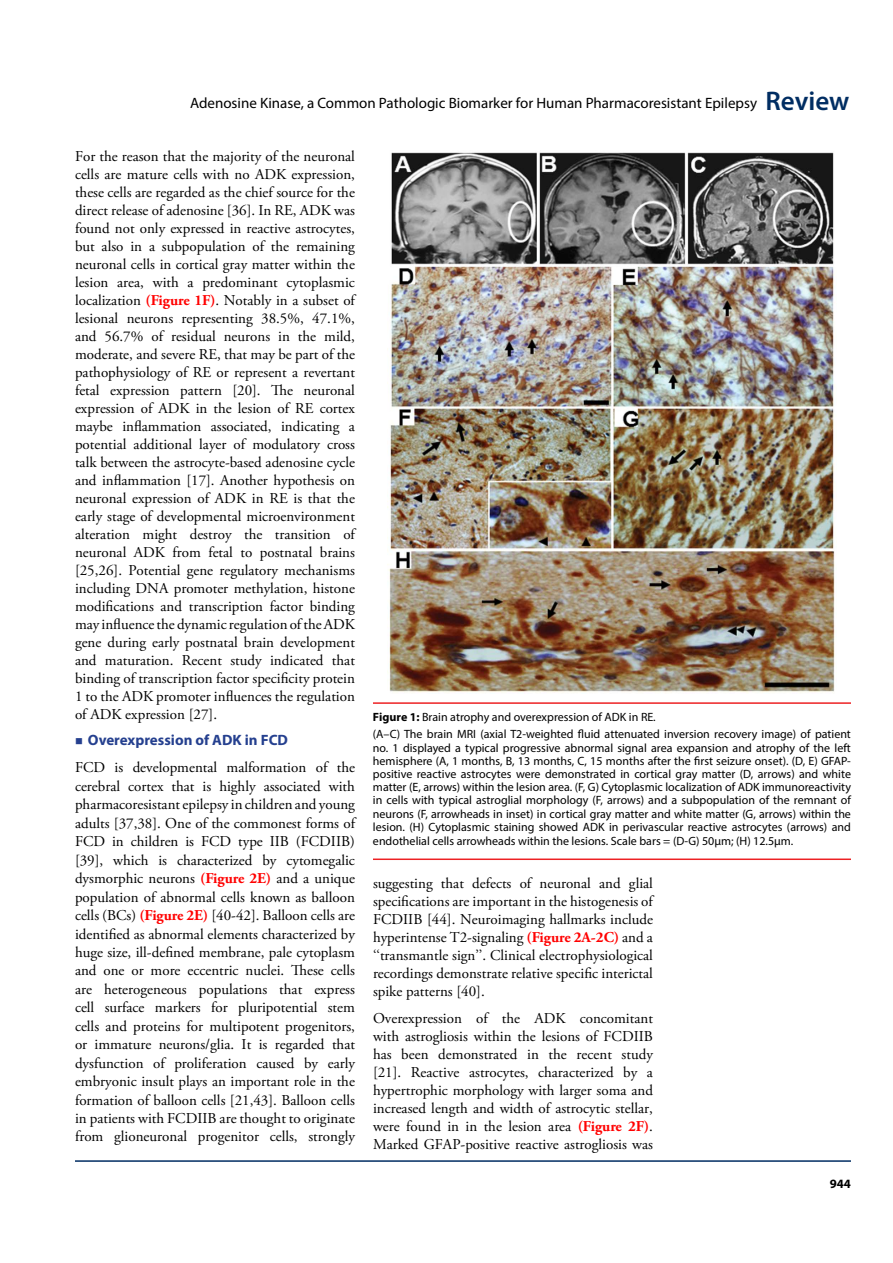
<style>
.page{position:relative;width:893px;height:1263px;background:#fff}
.page>*{position:absolute;margin:0;border:0;box-sizing:border-box;transform-origin:0 0}
.t1{font:15px/18px "Adobe Garamond Pro";color:#000;text-align:justify}
.t2{font:15px "Myriad Pro";color:#000}
.t3{font:700 15px "Myriad Pro";color:#25408f}
.t4{font:700 12.75px "Myriad Pro";color:#000}
.t5{font:12px/13.2px "Myriad Pro";color:#000}
.s1{font-weight:600;font-size:27px;color:#002d62}
.s2{font-weight:700;color:#f00}
.s3{font-weight:700}
</style>
<div class="page">
<hr style="left:75px;top:1160px;width:776px;height:2px;background:#002d62">
<img style="left:387px;top:152px;width:448px;height:541px">
<hr style="left:373px;top:702px;width:478px;height:2px;background:#ed2124">
<hr style="left:373px;top:858px;width:478px;height:2px;background:#ed2124">
<p class="t2" style="left:190px;top:93px;width:661px">Adenosine Kinase, a Common Pathologic Biomarker for Human Pharmacoresistant Epilepsy <span class="s1">Review</span></p>
<p class="t1" style="left:75px;top:148px;width:281px">For the reason that the majority of the neuronal cells are mature cells with no ADK expression, these cells are regarded as the chief source for the direct release of adenosine [36]. In RE, ADK was found not only expressed in reactive astrocytes, but also in a subpopulation of the remaining neuronal cells in cortical gray matter within the lesion area, with a predominant cytoplasmic localization <span class="s2">(Figure 1F)</span>. Notably in a subset of lesional neurons representing 38.5%, 47.1%, and 56.7% of residual neurons in the mild, moderate, and severe RE, that may be part of the pathophysiology of RE or represent a revertant fetal expression pattern [20]. The neuronal expression of ADK in the lesion of RE cortex maybe inflammation associated, indicating a potential additional layer of modulatory cross talk between the astrocyte-based adenosine cycle and inflammation [17]. Another hypothesis on neuronal expression of ADK in RE is that the early stage of developmental microenvironment alteration might destroy the transition of neuronal ADK from fetal to postnatal brains [25,26]. Potential gene regulatory mechanisms including DNA promoter methylation, histone modifications and transcription factor binding may influence the dynamic regulation of the ADK gene during early postnatal brain development and maturation. Recent study indicated that binding of transcription factor specificity protein 1 to the ADK promoter influences the regulation of ADK expression [27].</p>
<p class="t3" style="left:88px;top:731px;width:202px">Overexpression of ADK in FCD</p>
<p class="t1" style="left:75px;top:759px;width:281px;line-height:18.5px">FCD is developmental malformation of the cerebral cortex that is highly associated with pharmacoresistant epilepsy in children and young adults [37,38]. One of the commonest forms of FCD in children is FCD type IIB (FCDIIB) [39], which is characterized by cytomegalic dysmorphic neurons <span class="s2">(Figure 2E)</span> and a unique population of abnormal cells known as balloon cells (BCs) <span class="s2">(Figure 2E)</span> [40-42]. Balloon cells are identified as abnormal elements characterized by huge size, ill-defined membrane, pale cytoplasm and one or more eccentric nuclei. These cells are heterogeneous populations that express cell surface markers for pluripotential stem cells and proteins for multipotent progenitors, or immature neurons/glia. It is regarded that dysfunction of proliferation caused by early embryonic insult plays an important role in the formation of balloon cells [21,43]. Balloon cells in patients with FCDIIB are thought to originate from glioneuronal progenitor cells, strongly</p>
<p class="t5" style="left:373px;top:708px;width:479px;line-height:17.4px"><span class="s3">Figure 1:</span> Brain atrophy and overexpression of ADK in RE.<br>(A–C) The brain MRI (axial T2-weighted fluid attenuated inversion recovery image) of patient</p>
<p class="t5" style="left:373px;top:741px;width:479px;text-align:justify">no. 1 displayed a typical progressive abnormal signal area expansion and atrophy of the left hemisphere (A, 1 months, B, 13 months, C, 15 months after the first seizure onset). (D, E) GFAP&shy;positive reactive astrocytes were demonstrated in cortical gray matter (D, arrows) and white matter (E, arrows) within the lesion area. (F, G) Cytoplasmic localization of ADK immunoreactivity in cells with typical astroglial morphology (F, arrows) and a subpopulation of the remnant of neurons (F, arrowheads in inset) in cortical gray matter and white matter (G, arrows) within the lesion. (H) Cytoplasmic staining showed ADK in perivascular reactive astrocytes (arrows) and</p>
<p class="t5" style="left:373px;top:834px;width:422px">endothelial cells arrowheads within the lesions. Scale bars = (D-G) 50μm; (H) 12.5μm.</p>
<p class="t1" style="left:373px;top:875px;width:281px">suggesting that defects of neuronal and glial specifications are important in the histogenesis of FCDIIB [44]. Neuroimaging hallmarks include hyperintense T2-signaling <span class="s2">(Figure 2A-2C)</span> and a ‘‘transmantle sign’’. Clinical electrophysiological recordings demonstrate relative specific interictal spike patterns [40].</p>
<p class="t1" style="left:373px;top:1009px;width:281px">Overexpression of the ADK concomitant with astrogliosis within the lesions of FCDIIB has been demonstrated in the recent study [21]. Reactive astrocytes, characterized by a hypertrophic morphology with larger soma and increased length and width of astrocytic stellar, were found in in the lesion area <span class="s2">(Figure 2F)</span>.<br>Marked GFAP-positive reactive astrogliosis was</p>
<p class="t4" style="left:830px;top:1176px;width:23px">944</p>
</div>
